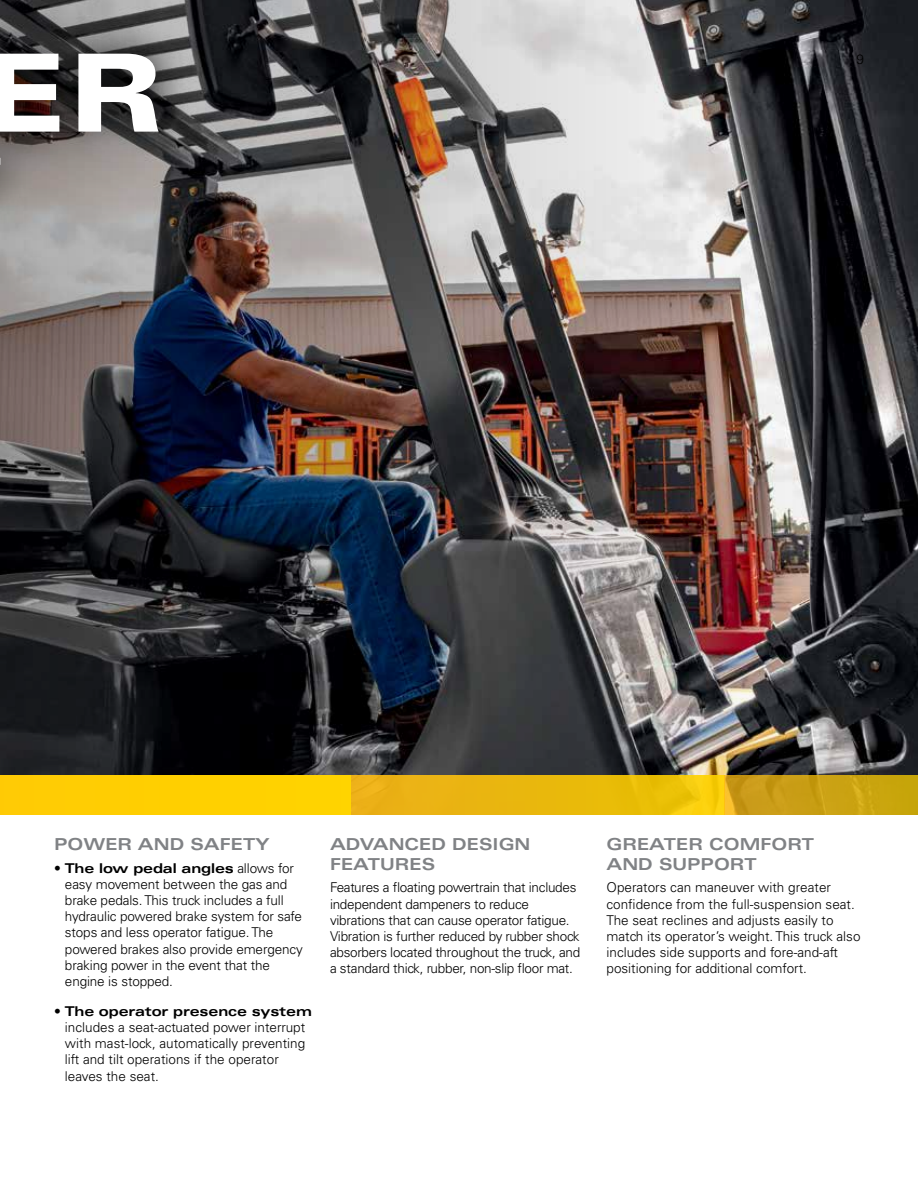
<style>
.page{position:relative;width:918px;height:1188px;background:#fff}
.page>*{position:absolute;margin:0;border:0;box-sizing:border-box;transform-origin:0 0}
.t1{font:900 expanded 108px "Univers LT Std";color:#fff}
.t2{font:700 expanded 16.5px/19.8px "Univers LT Std";color:#808285}
.t3{font:300 13.5px/16.2px "Univers LT Std";letter-spacing:-.01em;color:#000}
.t4{font:700 expanded 13.5px "Univers LT Std";letter-spacing:-.01em;color:#000}
.s1{font-weight:700;font-stretch:expanded}
</style>
<div class="page">
<img style="left:796px;top:0;width:122px;height:775px">
<img style="left:0;top:0;width:796px;height:775px">
<svg style="left:0;top:14px;width:194px;height:223px;background:#605d5c"></svg>
<svg style="left:350px;top:775px;width:374px;height:40px;background:#ebb90d"></svg>
<svg style="left:724px;top:775px;width:194px;height:40px;background:#caa013"></svg>
<div style="left:0;top:775px;width:350px;height:40px;background:#ffcf00"></div>
<h1 class="t1" style="left:-19px;top:30px;width:184px">ER</h1>
<p class="t3" style="left:856px;top:51px;width:9px">9</p>
<h1 class="t1" style="left:21px;top:30px;width:179px">RT</h1>
<p class="t2" style="left:54px;top:834px;width:217px">POWER AND SAFETY</p>
<p class="t3" style="left:65px;top:860px;width:239px;text-indent:-11px"><span class="s1">• The low pedal angles</span> allows for easy movement between the gas and brake pedals. This truck includes a full hydraulic powered brake system for safe stops and less operator fatigue. The powered brakes also provide emergency braking power in the event that the engine is stopped.</p>
<p class="t4" style="left:54px;top:1003px;width:259px">• The operator presence system</p>
<p class="t3" style="left:65px;top:1019px;width:242px">includes a seat-actuated power interrupt with mast-lock, automatically preventing lift and tilt operations if the operator leaves the seat.</p>
<p class="t2" style="left:330px;top:834px;width:202px">ADVANCED DESIGN<br>FEATURES</p>
<p class="t3" style="left:330px;top:880px;width:252px">Features a floating powertrain that includes independent dampeners to reduce vibrations that can cause operator fatigue.<br>Vibration is further reduced by rubber shock absorbers located throughout the truck, and a standard thick, rubber, non-slip floor mat.</p>
<p class="t2" style="left:607px;top:834px;width:209px">GREATER COMFORT<br>AND SUPPORT</p>
<p class="t3" style="left:607px;top:880px;width:256px">Operators can maneuver with greater confidence from the full-suspension seat.<br>The seat reclines and adjusts easily to match its operator’s weight. This truck also includes side supports and fore-and-aft positioning for additional comfort.</p>
</div>
